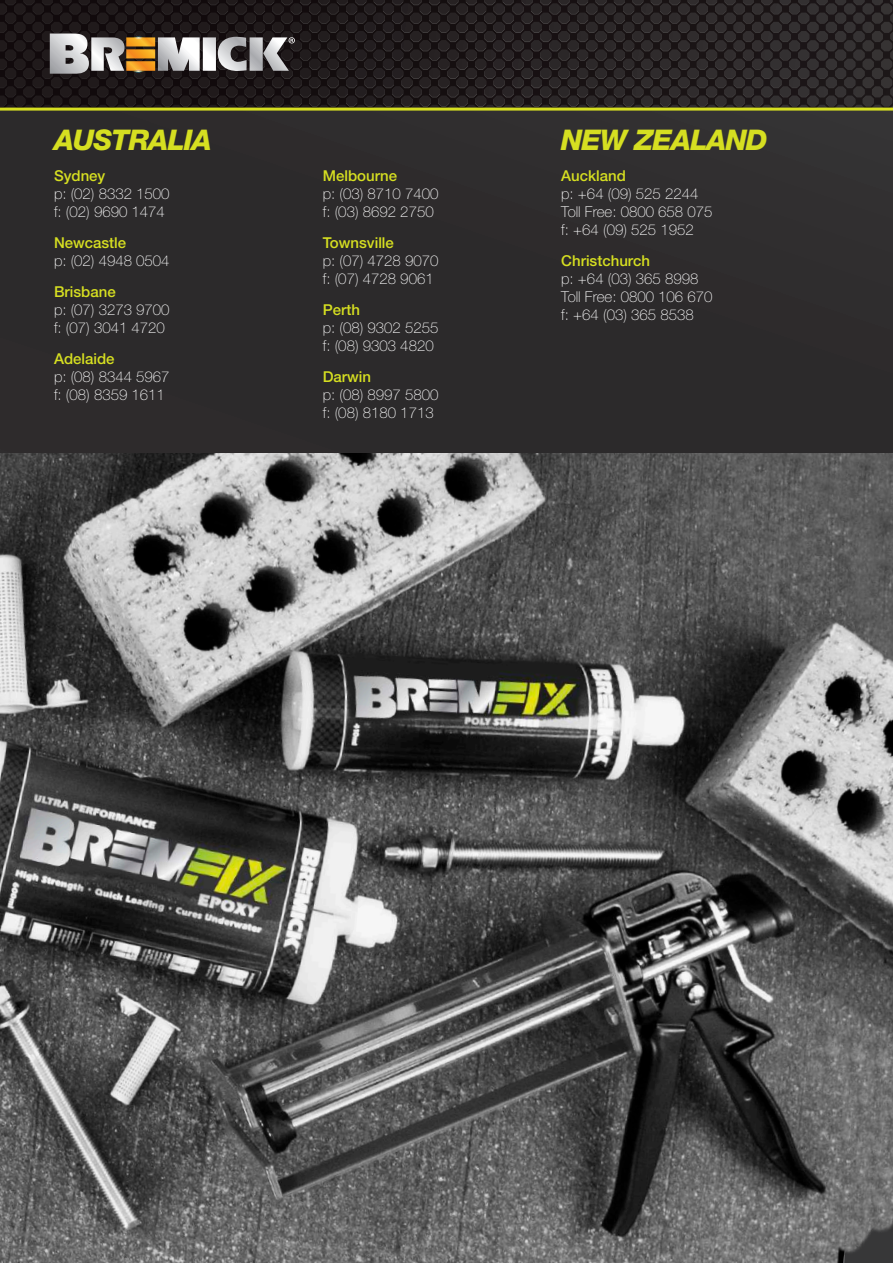
<style>
.page{position:relative;width:893px;height:1263px;background:#fff}
.page>*{position:absolute;margin:0;border:0;box-sizing:border-box;transform-origin:0 0}
.t1{font:italic 800 28.5px "Helvetica Neue";letter-spacing:-.03em;color:#d6df21}
.t2{font:100 15px/18px "Helvetica Neue";color:#fff}
.t3{font:500 15px "Helvetica Neue";color:#d6df21}
</style>
<div class="page">
<div style="left:0;top:53px;width:893px;height:1210px;background:#2c2a2b"></div>
<img style="left:0;top:453px;width:893px;height:810px">
<svg style="left:0;top:0;width:893px;height:111px"></svg>
<svg style="left:50px;top:33px;width:245px;height:42px"></svg>
<h1 class="t1" style="left:54px;top:122px;width:159px">AUSTRALIA</h1>
<h1 class="t1" style="left:561px;top:122px;width:208px">NEW ZEALAND</h1>
<p class="t3" style="left:54px;top:167px;width:53px">Sydney</p>
<p class="t2" style="left:54px;top:185px;width:117px">p: (02) 8332 1500 f: (02) 9690 1474</p>
<p class="t3" style="left:54px;top:234px;width:74px">Newcastle</p>
<p class="t2" style="left:54px;top:252px;width:117px">p: (02) 4948 0504</p>
<p class="t3" style="left:54px;top:283px;width:63px">Brisbane</p>
<p class="t2" style="left:54px;top:300px;width:117px">p: (07) 3273 9700 f: (07) 3041 4720</p>
<p class="t3" style="left:54px;top:349px;width:62px">Adelaide</p>
<p class="t2" style="left:54px;top:367px;width:117px">p: (08) 8344 5967 f: (08) 8359 1611</p>
<p class="t3" style="left:323px;top:167px;width:76px">Melbourne</p>
<p class="t2" style="left:323px;top:185px;width:117px">p: (03) 8710 7400 f: (03) 8692 2750</p>
<p class="t3" style="left:323px;top:234px;width:73px">Townsville</p>
<p class="t2" style="left:323px;top:252px;width:117px">p: (07) 4728 9070 f: (07) 4728 9061</p>
<p class="t3" style="left:323px;top:301px;width:39px">Perth</p>
<p class="t2" style="left:323px;top:319px;width:117px">p: (08) 9302 5255 f: (08) 9303 4820</p>
<p class="t3" style="left:323px;top:367px;width:50px">Darwin</p>
<p class="t2" style="left:323px;top:385px;width:117px">p: (08) 8997 5800 f: (08) 8180 1713</p>
<p class="t3" style="left:561px;top:167px;width:66px">Auckland</p>
<p class="t2" style="left:561px;top:185px;width:153px">p: +64 (09) 525 2244<br>Toll Free: 0800 658 075 f: +64 (09) 525 1952</p>
<p class="t3" style="left:561px;top:252px;width:90px">Christchurch</p>
<p class="t2" style="left:561px;top:270px;width:153px">p: +64 (03) 365 8998<br>Toll Free: 0800 106 670 f: +64 (03) 365 8538</p>
</div>
